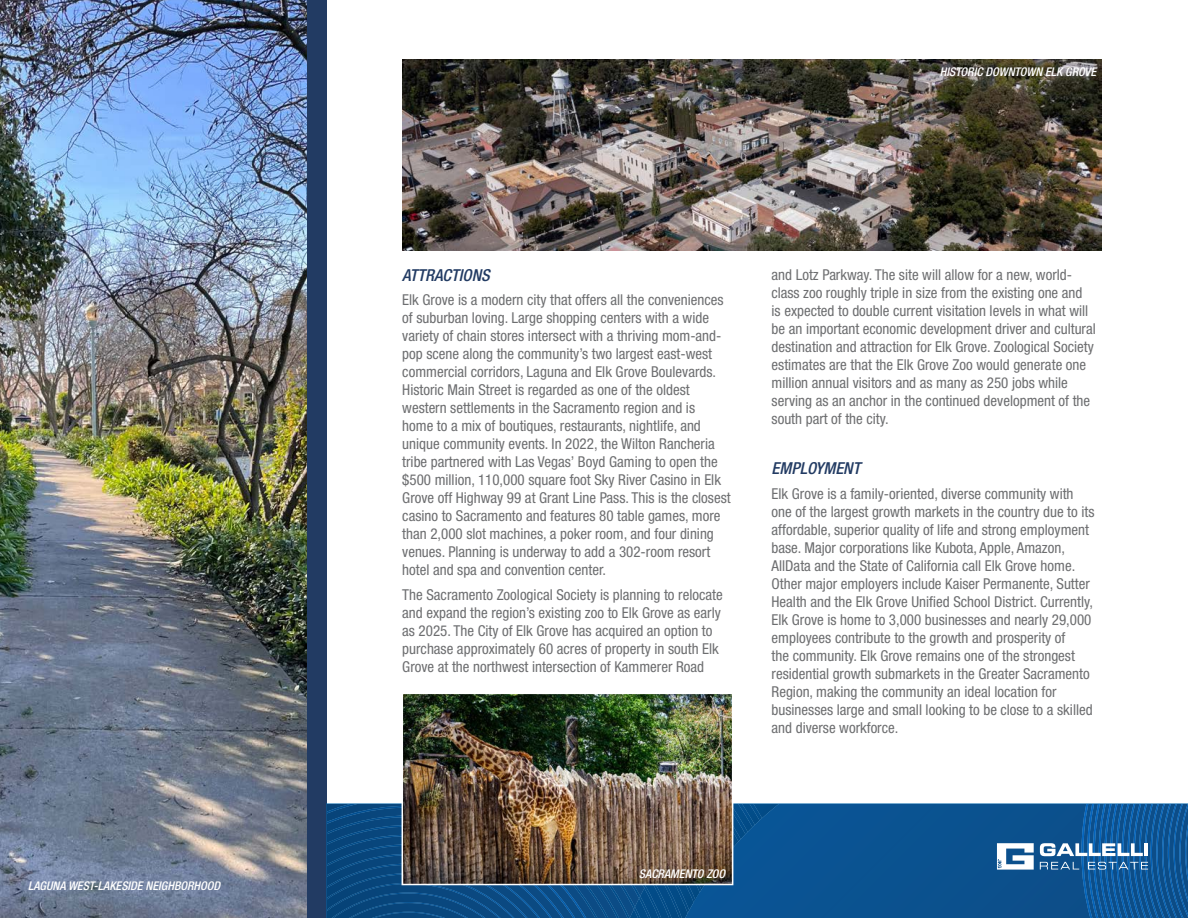
<style>
.page{position:relative;width:1188px;height:918px;background:#fff}
.page>*{position:absolute;margin:0;border:0;box-sizing:border-box;transform-origin:0 0}
.t1{font:italic 500 condensed 16.5px "Helvetica Neue LT Std";color:#223b63}
.t2{font:condensed 15px/18px "Helvetica Neue LT Std";color:#6d6e70}
.t3{font:italic 500 condensed 12px "Helvetica Neue LT Std";color:#fff}
</style>
<div class="page">
<img style="left:0;top:0;width:307px;height:918px">
<div style="left:307px;top:0;width:20px;height:918px;background:#223b63"></div>
<img style="left:402px;top:59px;width:700px;height:192px">
<svg style="left:327px;top:804px;width:861px;height:114px;background:#0c518e"></svg>
<img style="left:405px;top:696px;width:325px;height:186px">
<div style="left:402px;top:693px;width:331px;height:192px;border:2px solid #fff"></div>
<svg style="left:1040px;top:862px;width:39px;height:7px"></svg>
<svg style="left:1088px;top:862px;width:60px;height:8px"></svg>
<svg style="left:1040px;top:843px;width:103px;height:13px"></svg>
<hr style="left:1144px;top:843px;width:4px;height:13px;background:#fff">
<svg style="left:997px;top:843px;width:37px;height:27px"></svg>
<p class="t3" style="left:28px;top:879px;width:194px">LAGUNA WEST-LAKESIDE NEIGHBORHOOD</p>
<p class="t3" style="left:940px;top:65px;width:158px">HISTORIC DOWNTOWN ELK GROVE</p>
<p class="t1" style="left:402px;top:265px;width:89px">ATTRACTIONS</p>
<p class="t2" style="left:402px;top:291px;width:330px">Elk Grove is a modern city that offers all the conveniences of suburban loving. Large shopping centers with a wide variety of chain stores intersect with a thriving mom-and&shy;pop scene along the community’s two largest east-west commercial corridors, Laguna and Elk Grove Boulevards.<br>Historic Main Street is regarded as one of the oldest western settlements in the Sacramento region and is<br>home to a mix of boutiques, restaurants, nightlife, and unique community events. In 2022, the Wilton Rancheria tribe partnered with Las Vegas’ Boyd Gaming to open the $500 million, 110,000 square foot Sky River Casino in Elk Grove off Highway 99 at Grant Line Pass. This is the closest casino to Sacramento and features 80 table games, more than 2,000 slot machines, a poker room, and four dining venues. Planning is underway to add a 302-room resort hotel and spa and convention center.</p>
<p class="t2" style="left:402px;top:586px;width:322px">The Sacramento Zoological Society is planning to relocate and expand the region’s existing zoo to Elk Grove as early as 2025. The City of Elk Grove has acquired an option to purchase approximately 60 acres of property in south Elk Grove at the northwest intersection of Kammerer Road</p>
<p class="t2" style="left:772px;top:265px;width:326px">and Lotz Parkway. The site will allow for a new, world&shy;class zoo roughly triple in size from the existing one and<br>is expected to double current visitation levels in what will be an important economic development driver and cultural destination and attraction for Elk Grove. Zoological Society estimates are that the Elk Grove Zoo would generate one million annual visitors and as many as 250 jobs while serving as an anchor in the continued development of the south part of the city.</p>
<p class="t1" style="left:772px;top:458px;width:90px">EMPLOYMENT</p>
<p class="t2" style="left:772px;top:484px;width:324px">Elk Grove is a family-oriented, diverse community with one of the largest growth markets in the country due to its affordable, superior quality of life and strong employment base. Major corporations like Kubota, Apple, Amazon, AllData and the State of California call Elk Grove home.<br>Other major employers include Kaiser Permanente, Sutter Health and the Elk Grove Unified School District. Currently, Elk Grove is home to 3,000 businesses and nearly 29,000 employees contribute to the growth and prosperity of<br>the community. Elk Grove remains one of the strongest residential growth submarkets in the Greater Sacramento Region, making the community an ideal location for businesses large and small looking to be close to a skilled and diverse workforce.</p>
<p class="t3" style="left:639px;top:867px;width:88px">SACRAMENTO ZOO</p>
</div>
